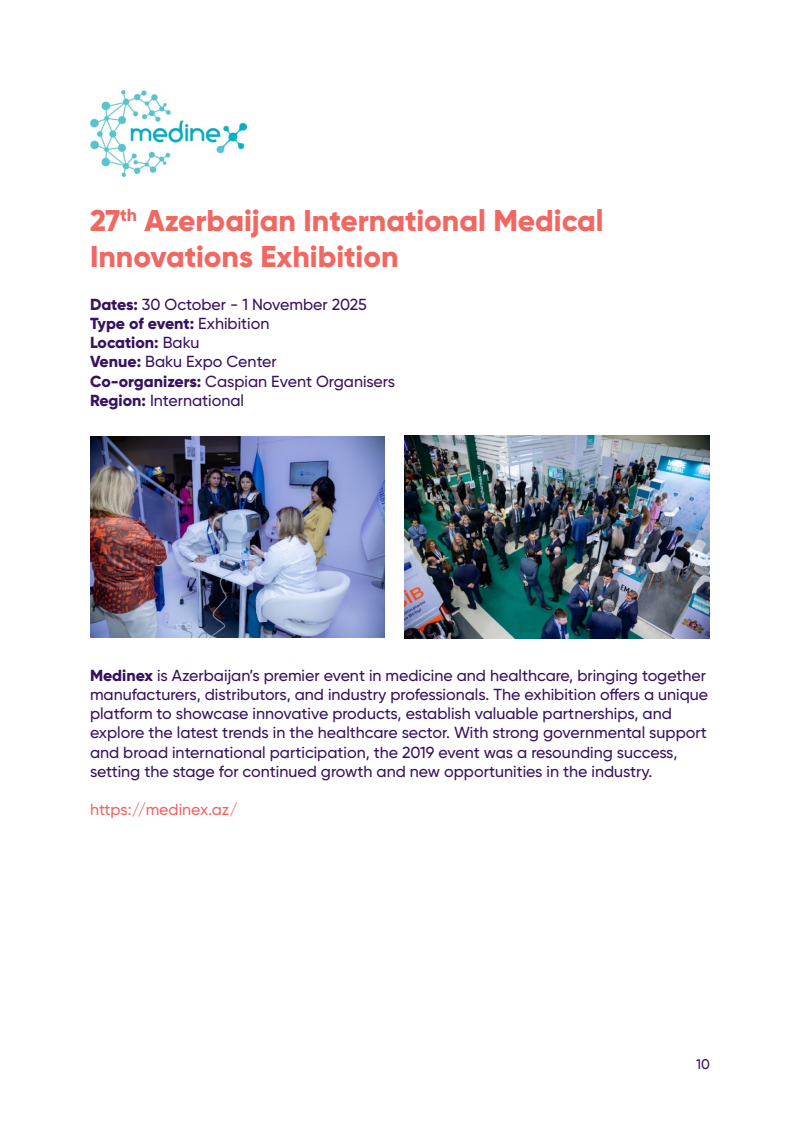
<style>
.page{position:relative;width:800px;height:1130px;background:#fff}
.page>*{position:absolute;margin:0;border:0;box-sizing:border-box;transform-origin:0 0}
.t1{font:800 30px/36px "Gilroy";color:#f16762}
.t2{font:500 16px/19.2px "Gilroy";color:#371260}
.t3{font:500 16px "Gilroy";color:#f16762}
.t4{font:500 14px "Gilroy";color:#371260}
.s1{font-weight:800}
</style>
<div class="page">
<img style="left:90px;top:90px;width:157px;height:87px">
<img style="left:90px;top:436px;width:294px;height:201px">
<img style="left:404px;top:436px;width:306px;height:202px">
<h1 class="t1" style="left:90px;top:202px;width:515px">27<sup>th</sup> Azerbaijan International Medical<br>Innovations Exhibition</h1>
<p class="t2" style="left:90px;top:294px;width:307px"><span class="s1">Dates:</span> 30 October - 1 November 2025<br><span class="s1">Type of event:</span> Exhibition<br><span class="s1">Location:</span> Baku<br><span class="s1">Venue:</span> Baku Expo Center<br><span class="s1">Co-organizers:</span> Caspian Event Organisers<br><span class="s1">Region:</span> International</p>
<p class="t2" style="left:90px;top:666px;width:620px"><span class="s1">Medinex</span> is Azerbaijan’s premier event in medicine and healthcare, bringing together manufacturers, distributors, and industry professionals. The exhibition offers a unique platform to showcase innovative products, establish valuable partnerships, and explore the latest trends in the healthcare sector. With strong governmental support and broad international participation, the 2019 event was a resounding success, setting the stage for continued growth and new opportunities in the industry.</p>
<p class="t3" style="left:90px;top:800px;width:149px">https://medinex.az/</p>
<p class="t4" style="left:696px;top:1056px;width:15px">10</p>
</div>
